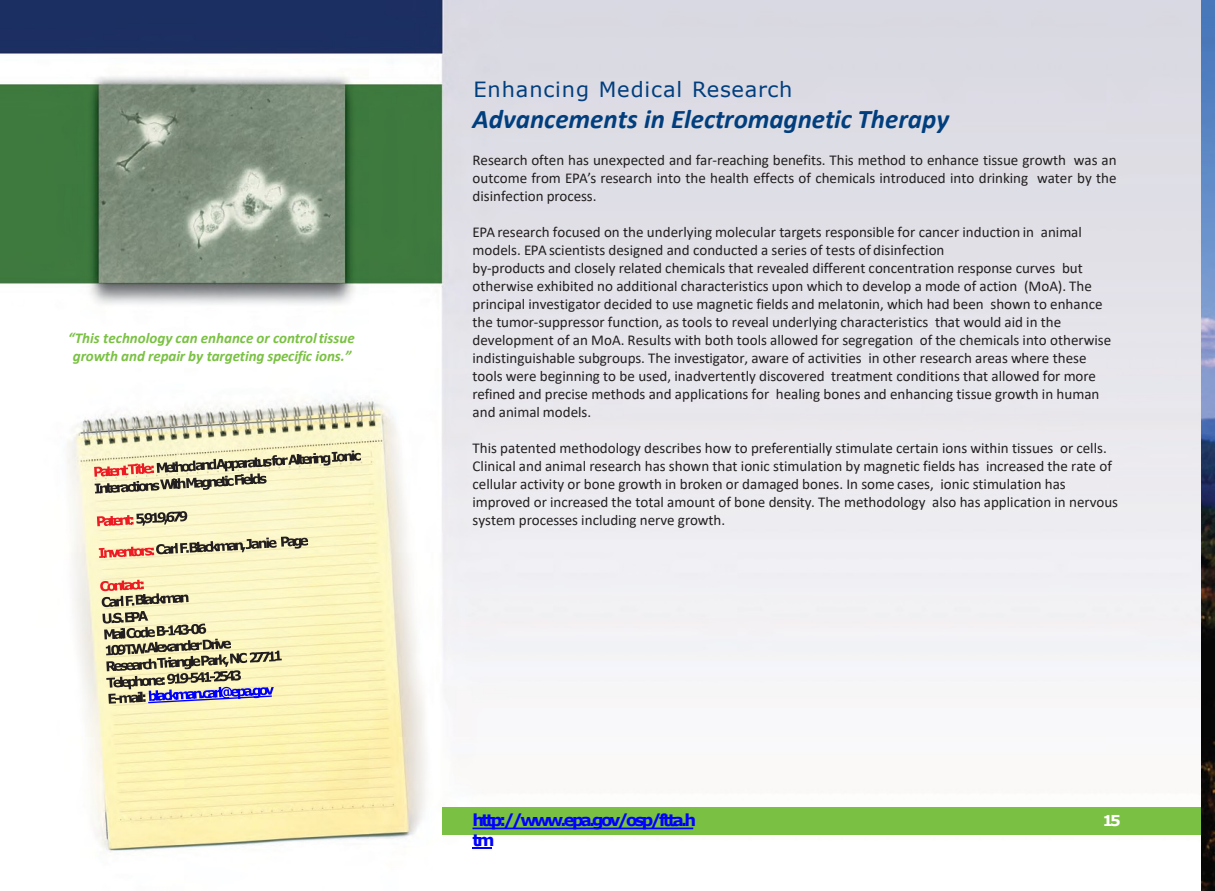
<style>
.page{position:relative;width:1215px;height:891px;background:#fff}
.page>*{position:absolute;margin:0;border:0;box-sizing:border-box;transform-origin:0 0}
.t1{font:italic 700 27px "Calibri";color:#003e7e}
.t2{font:21px "Verdana";letter-spacing:.04em;color:#003e7e}
.t3{font:700 16.5px/19.8px "Verdana";letter-spacing:-.17em;color:#00f}
.t4{font:15px/18px "Calibri";color:#231f20}
.t5{font:italic 700 15px/18px "Calibri";color:#7ac143;text-align:center}
.t6{font:700 15px "Verdana";color:#fff}
</style>
<div class="page">
<img style="left:0;top:0;width:1215px;height:891px">
<svg style="left:94px;top:450px;width:267px;height:44px;background:#cec3a2"></svg>
<svg style="left:97px;top:511px;width:90px;height:15px"></svg>
<svg style="left:99px;top:537px;width:209px;height:21px;background:#cfbc9a"></svg>
<svg style="left:100px;top:580px;width:182px;height:124px;background:#c9c1a4"></svg>
<div style="left:442px;top:808px;width:759px;height:27px;background:#7ac143"></div>
<svg style="left:473px;top:828px;width:220px;height:1px"></svg>
<svg style="left:473px;top:847px;width:19px;height:2px"></svg>
<p class="t5" style="left:68px;top:328px;width:288px">“This technology can enhance or controltissue growth and repair by targeting specific ions.”</p>
<p class="t2" style="left:473px;top:75px;width:320px">Enhancing Medical Research</p>
<h2 class="t1" style="left:473px;top:100px;width:478px">Advancements in Electromagnetic Therapy</h2>
<p class="t4" style="left:473px;top:151px;width:646px;text-align:justify">Research often has unexpected and far-reaching benefits. This method to enhance tissue growth was an outcome from EPA’s research into the health effects of chemicals introduced into drinking water by the disinfection process.</p>
<p class="t4" style="left:473px;top:223px;width:611px">EPA research focused on the underlying molecular targets responsible for cancer induction in animal models. EPA scientists designed and conducted a series of tests of disinfection</p>
<p class="t4" style="left:473px;top:259px;width:640px">by-products and closely related chemicals that revealed different concentration response curves but otherwise exhibited no additional characteristics upon which to develop a mode of action (MoA). The principal investigator decided to use magnetic fields and melatonin, which had been shown to enhance the tumor-suppressor function, as tools to reveal underlying characteristics that would aid in the development of an MoA. Results with both tools allowed for segregation of the chemicals into otherwise indistinguishable subgroups. The investigator, aware of activities in other research areas where these tools were beginning to be used, inadvertently discovered treatment conditions that allowed for more refined and precise methods and applications for healing bones and enhancing tissue growth in human and animal models.</p>
<p class="t4" style="left:473px;top:439px;width:647px">This patented methodology describes how to preferentially stimulate certain ions within tissues or cells.<br>Clinical and animal research has shown that ionic stimulation by magnetic fields has increased the rate of cellular activity or bone growth in broken or damaged bones. In some cases, ionic stimulation has improved or increased the total amount of bone density. The methodology also has application in nervous system processes including nerve growth.</p>
<p class="t3" style="left:473px;top:810px;width:225px">http://www.epa.gov/osp/ftta.h tm</p>
<p class="t6" style="left:1102px;top:810px;width:20px">15</p>
</div>
